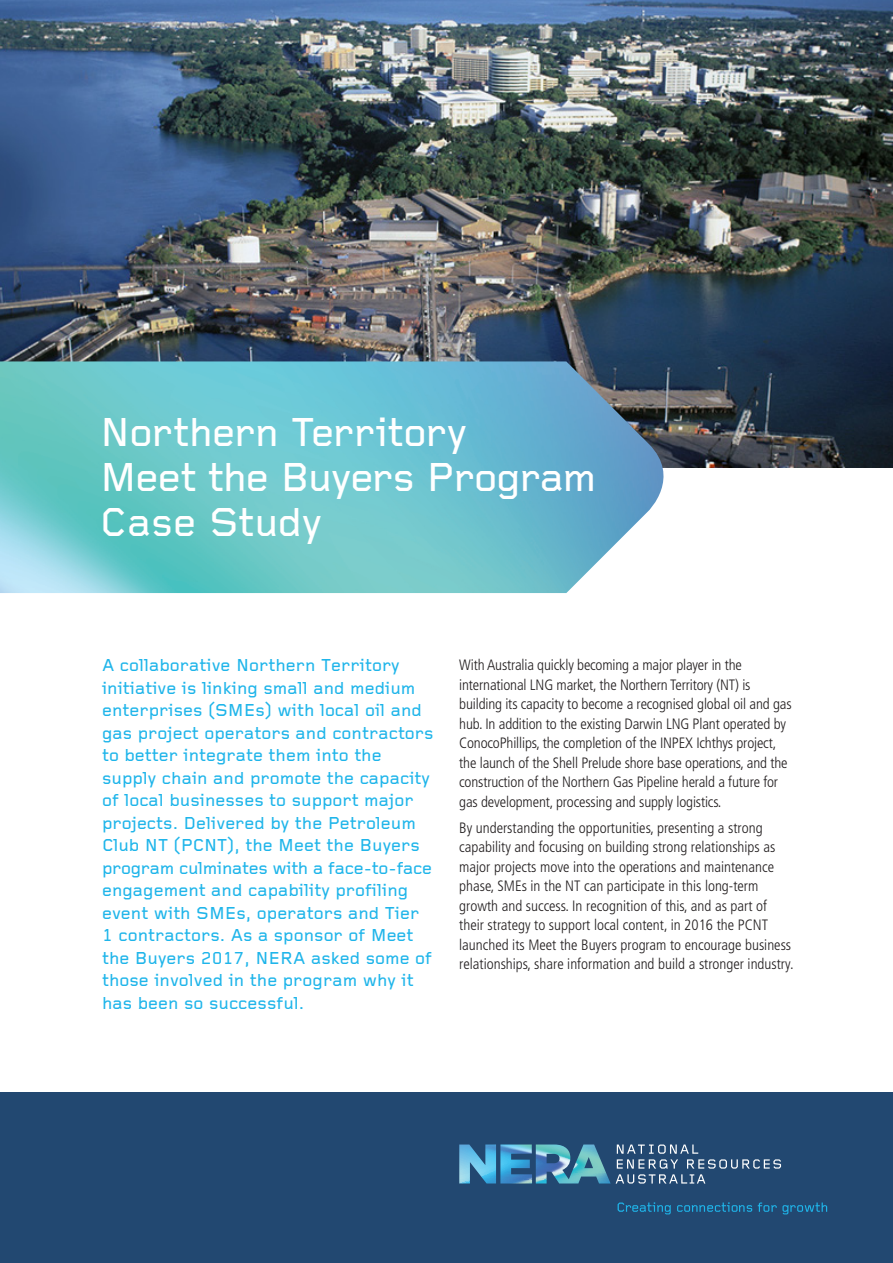
<style>
.page{position:relative;width:893px;height:1263px;background:#fff}
.page>*{position:absolute;margin:0;border:0;box-sizing:border-box;transform-origin:0 0}
.Heading_3{font:500 42px/45px "Foundry Gridnik";letter-spacing:-.025em;color:#fff}
.Copy{font:500 18px/22.5px "Foundry Gridnik";color:#1fb5ea}
.Copy-2{font:300 condensed 15px/19.5px "Frutiger LT Std";letter-spacing:-.01em;color:#231f20}
</style>
<div class="page">
<img style="left:0;top:0;width:893px;height:468px">
<img style="left:0;top:361px;width:665px;height:232px">
<div style="left:0;top:1093px;width:893px;height:170px;background:#224871"></div>
<svg style="left:618px;top:1202px;width:53px;height:12px"></svg>
<svg style="left:677px;top:1202px;width:75px;height:10px"></svg>
<svg style="left:758px;top:1202px;width:69px;height:12px"></svg>
<svg style="left:459px;top:1144px;width:322px;height:39px"></svg>
<p class="Heading_3" style="left:100px;top:412px;width:498px">Northern Territory<br>Meet the Buyers Program<br>Case Study</p>
<p class="Copy" style="left:102px;top:655px;width:333px">A collaborative Northern Territory initiative is linking small and medium enterprises (SMEs) with local oil and gas project operators and contractors to better integrate them into the supply chain and promote the capacity of local businesses to support major projects. Delivered by the Petroleum Club NT (PCNT), the Meet the Buyers program culminates with a face-to-face engagement and capability profiling event with SMEs, operators and Tier 1 contractors. As a sponsor of Meet the Buyers 2017, NERA asked some of those involved in the program why it has been so successful.</p>
<p class="Copy-2" style="left:459px;top:656px;width:334px">With Australia quickly becoming a major player in the international LNG market, the Northern Territory (NT) is building its capacity to become a recognised global oil and gas hub. In addition to the existing Darwin LNG Plant operated by ConocoPhillips, the completion of the INPEX Ichthys project, the launch of the Shell Prelude shore base operations, and the construction of the Northern Gas Pipeline herald a future for gas development, processing and supply logistics.</p>
<p class="Copy-2" style="left:459px;top:818px;width:336px">By understanding the opportunities, presenting a strong capability and focusing on building strong relationships as major projects move into the operations and maintenance phase, SMEs in the NT can participate in this long-term growth and success. In recognition of this, and as part of their strategy to support local content, in 2016 the PCNT launched its Meet the Buyers program to encourage business relationships, share information and build a stronger industry.</p>
</div>
